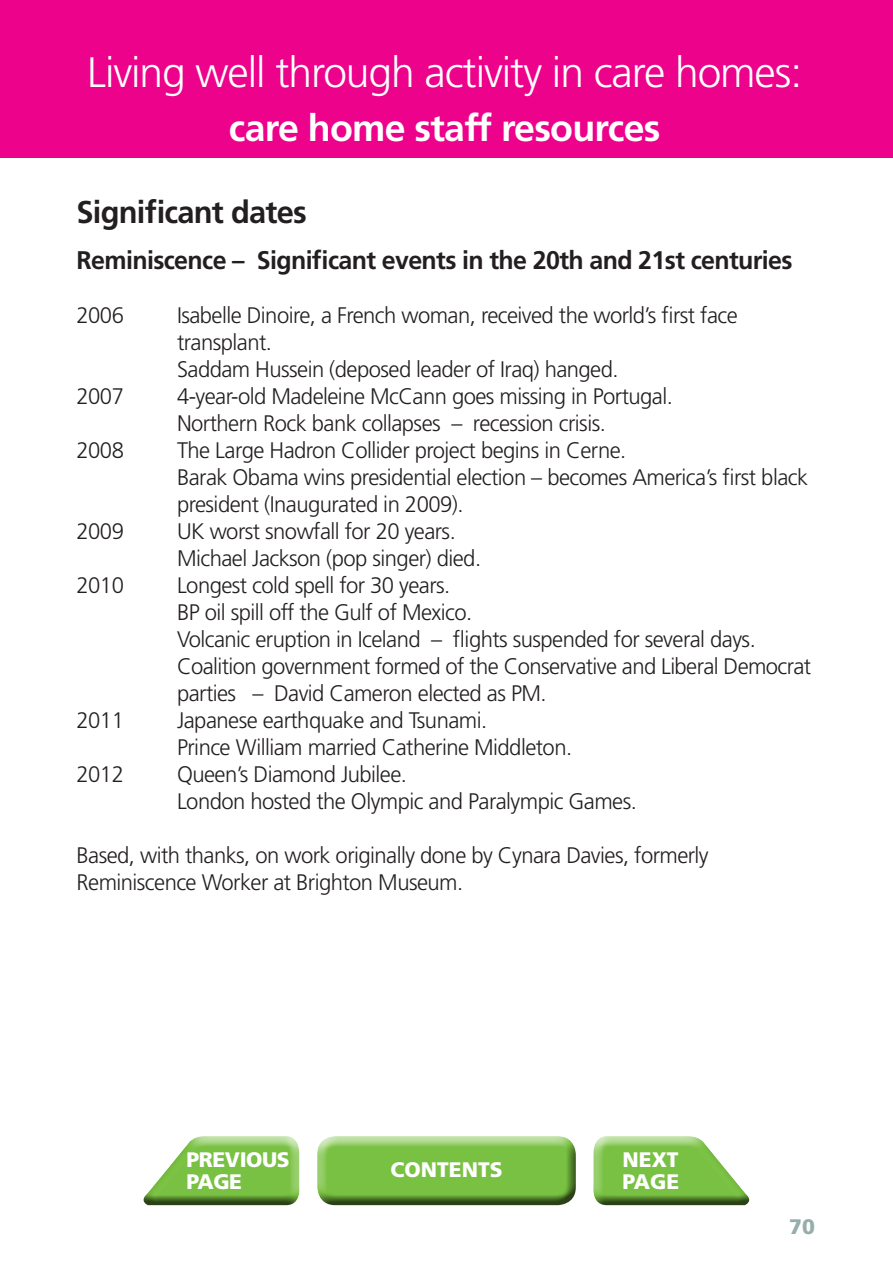
<style>
.page{position:relative;width:893px;height:1263px;background:#fff}
.page>*{position:absolute;margin:0;border:0;box-sizing:border-box;transform-origin:0 0}
.t1{font:300 42.6px "Frutiger";letter-spacing:-.025em;color:#fff}
.t2{font:700 37.5px "Frutiger";letter-spacing:-.02em;color:#fff}
.t3{font:700 31.5px "Frutiger";letter-spacing:-.025em;color:#231f20}
.t4{font:700 25.5px "Frutiger";letter-spacing:-.025em;color:#231f20}
.t5{font:300 22.5px/27px "Frutiger";letter-spacing:-.025em;color:#231f20}
.t6{font:900 21px "Frutiger";color:#fff}
.t7{font:900 21px "Frutiger";letter-spacing:-.02em;color:#fff}
.t8{font:900 21px "Frutiger";color:#96aeaa}
</style>
<div class="page">
<div style="left:0;top:0;width:893px;height:157px;background:#ed028c"></div>
<div style="left:316px;top:1125px;width:261px;height:70px;background:#fff;opacity:.75"></div>
<div style="left:316px;top:1139px;width:261px;height:66px;background:#231f20;opacity:.75"></div>
<div style="left:143px;top:1133px;width:158px;height:64px;background:#fff;opacity:.75"></div>
<div style="left:143px;top:1143px;width:158px;height:62px;background:#231f20;opacity:.75"></div>
<div style="left:592px;top:1133px;width:157px;height:64px;background:#fff;opacity:.75"></div>
<div style="left:592px;top:1143px;width:157px;height:62px;background:#231f20;opacity:.75"></div>
<p class="t1" style="left:87px;top:49px;width:716px">Living well through activity in care homes:</p>
<p class="t2" style="left:229px;top:106px;width:433px">care home staff resources</p>
<p class="t3" style="left:77px;top:194px;width:232px">Significant dates</p>
<p class="t4" style="left:77px;top:245px;width:718px">Reminiscence – Significant events in the 20th and 21st centuries</p>
<p class="t5" style="left:77px;top:302px;width:49px">2006</p>
<p class="t5" style="left:177px;top:302px;width:562px">Isabelle Dinoire, a French woman, received the world’s first face transplant.</p>
<p class="t5" style="left:177px;top:356px;width:443px">Saddam Hussein (deposed leader of Iraq) hanged.</p>
<p class="t5" style="left:77px;top:383px;width:49px">2007</p>
<p class="t5" style="left:177px;top:383px;width:497px">4-year-old Madeleine McCann goes missing in Portugal.</p>
<p class="t5" style="left:177px;top:410px;width:430px">Northern Rock bank collapses – recession crisis.</p>
<p class="t5" style="left:77px;top:437px;width:49px">2008</p>
<p class="t5" style="left:177px;top:437px;width:451px">The Large Hadron Collider project begins in Cerne.</p>
<p class="t5" style="left:177px;top:464px;width:633px">Barak Obama wins presidential election – becomes America’s first black president (Inaugurated in 2009).</p>
<p class="t5" style="left:77px;top:518px;width:49px">2009</p>
<p class="t5" style="left:177px;top:518px;width:280px">UK worst snowfall for 20 years.</p>
<p class="t5" style="left:177px;top:545px;width:306px">Michael Jackson (pop singer) died.</p>
<p class="t5" style="left:77px;top:572px;width:49px">2010</p>
<p class="t5" style="left:177px;top:572px;width:275px">Longest cold spell for 30 years.</p>
<p class="t5" style="left:177px;top:599px;width:297px">BP oil spill off the Gulf of Mexico.</p>
<p class="t5" style="left:177px;top:626px;width:580px">Volcanic eruption in Iceland – flights suspended for several days.</p>
<p class="t5" style="left:177px;top:653px;width:636px">Coalition government formed of the Conservative and Liberal Democrat parties – David Cameron elected as PM.</p>
<p class="t5" style="left:77px;top:707px;width:49px">2011</p>
<p class="t5" style="left:177px;top:707px;width:312px">Japanese earthquake and Tsunami.</p>
<p class="t5" style="left:177px;top:734px;width:397px">Prince William married Catherine Middleton.</p>
<p class="t5" style="left:77px;top:761px;width:49px">2012</p>
<p class="t5" style="left:177px;top:761px;width:231px">Queen’s Diamond Jubilee.</p>
<p class="t5" style="left:177px;top:788px;width:461px">London hosted the Olympic and Paralympic Games.</p>
<p class="t5" style="left:77px;top:842px;width:634px">Based, with thanks, on work originally done by Cynara Davies, formerly<br>Reminiscence Worker at Brighton Museum.</p>
<p class="t7" style="left:187px;top:1147px;width:105px">PREVIOUS</p>
<p class="t6" style="left:187px;top:1169px;width:57px">PAGE</p>
<p class="t6" style="left:390px;top:1156px;width:114px">CONTENTS</p>
<p class="t6" style="left:623px;top:1147px;width:58px">NEXT</p>
<p class="t6" style="left:623px;top:1169px;width:58px">PAGE</p>
<p class="t8" style="left:789px;top:1214px;width:27px">70</p>
</div>
